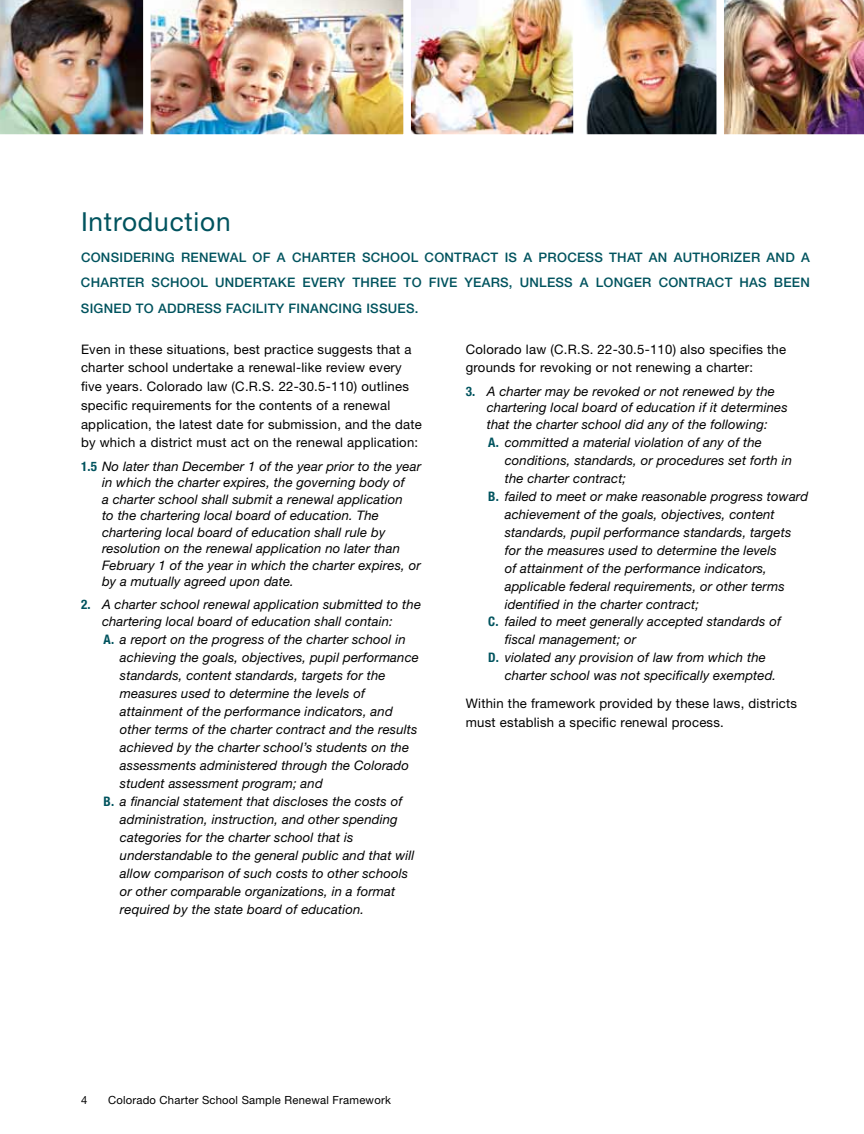
<style>
.page{position:relative;width:864px;height:1134px;background:#fff}
.page>*{position:absolute;margin:0;border:0;box-sizing:border-box;transform-origin:0 0}
.t1{font:26.25px "Helvetica Neue";letter-spacing:.03em;color:#00535e}
.t2{font:italic 13.2px/16.5px "Helvetica Neue";letter-spacing:.01em;color:#000}
.t3{font:13.2px/18.8px "Helvetica Neue";letter-spacing:.02em;color:#000}
.t4{font:500 13.2px/25.5px "Helvetica Neue";letter-spacing:.02em;color:#00535e;text-align:justify}
.t5{font:11.25px "Helvetica Neue";letter-spacing:.02em;color:#000}
.s1{font-weight:700;font-style:normal;font-stretch:condensed;color:#00535e}
</style>
<div class="page">
<img style="left:0;top:0;width:864px;height:135px">
<h1 class="t1" style="left:81px;top:206px;width:151px">I ntroduction</h1>
<p class="t4" style="left:81px;top:244px;width:730px">CONSIDERING RENEWAL OF A CHARTER SCHOOL CONTRACT IS A PROCESS THAT AN AUTHORIZER AND A CHARTER SCHOOL UNDERTAKE EVERY THREE TO FIVE YEARS, UNLESS A LONGER CONTRACT HAS BEEN SIGNED TO ADDRESS FACILITY FINANCING ISSUES.</p>
<p class="t3" style="left:81px;top:339px;width:342px">Even in these situations, best practice suggests that a charter school undertake a renewal-like review every five years. Colorado law (C.R.S. 22-30.5-110) outlines specific requirements for the contents of a renewal application, the latest date for submission, and the date by which a district must act on the renewal application:</p>
<p class="t2" style="left:102px;top:457px;width:321px;text-indent:-21px"><span class="s1">1.5</span> No later than December 1 of the year prior to the year in which the charter expires, the governing body of<br>a charter school shall submit a renewal application<br>to the chartering local board of education. The chartering local board of education shall rule by resolution on the renewal application no later than February 1 of the year in which the charter expires, or by a mutually agreed upon date.</p>
<p class="t2" style="left:81px;top:596px;width:342px;text-align:center"><span class="s1">2.</span> A charter school renewal application submitted to the chartering local board of education shall contain:</p>
<p class="t2" style="left:103px;top:631px;width:304px"><span class="s1">A.</span> a report on the progress of the charter school in</p>
<p class="t2" style="left:120px;top:649px;width:300px">achieving the goals, objectives, pupil performance</p>
<p class="t2" style="left:120px;top:667px;width:267px">standards, content standards, targets for the</p>
<p class="t2" style="left:120px;top:685px;width:246px">measures used to determine the levels of</p>
<p class="t2" style="left:120px;top:703px;width:274px">attainment of the performance indicators, and</p>
<p class="t2" style="left:120px;top:721px;width:299px">other terms of the charter contract and the results</p>
<p class="t2" style="left:120px;top:739px;width:291px">achieved by the charter school’s students on the</p>
<p class="t2" style="left:120px;top:757px;width:291px">assessments administered through the Colorado</p>
<p class="t2" style="left:120px;top:775px;width:204px">student assessment program; and</p>
<p class="t2" style="left:103px;top:793px;width:300px"><span class="s1">B.</span> a financial statement that discloses the costs of</p>
<p class="t2" style="left:120px;top:811px;width:279px">administration, instruction, and other spending</p>
<p class="t2" style="left:120px;top:829px;width:235px">categories for the charter school that is</p>
<p class="t2" style="left:120px;top:847px;width:296px">understandable to the general public and that will</p>
<p class="t2" style="left:120px;top:865px;width:290px">allow comparison of such costs to other schools</p>
<p class="t2" style="left:120px;top:883px;width:277px">or other comparable organizations, in a format</p>
<p class="t2" style="left:120px;top:901px;width:246px">required by the state board of education.</p>
<p class="t3" style="left:466px;top:339px;width:322px">Colorado law (C.R.S. 22-30.5-110) also specifies the grounds for revoking or not renewing a charter:</p>
<p class="t2" style="left:487px;top:382px;width:302px;text-indent:-21px"><span class="s1">3.</span> A charter may be revoked or not renewed by the chartering local board of education if it determines that the charter school did any of the following:</p>
<p class="t2" style="left:488px;top:433px;width:275px"><span class="s1">A.</span> committed a material violation of any of the</p>
<p class="t2" style="left:505px;top:451px;width:289px">conditions, standards, or procedures set forth in</p>
<p class="t2" style="left:505px;top:469px;width:123px">the charter contract;</p>
<p class="t2" style="left:488px;top:487px;width:321px"><span class="s1">B.</span> failed to meet or make reasonable progress toward</p>
<p class="t2" style="left:505px;top:505px;width:272px">achievement of the goals, objectives, content</p>
<p class="t2" style="left:505px;top:523px;width:288px">standards, pupil performance standards, targets</p>
<p class="t2" style="left:505px;top:541px;width:274px">for the measures used to determine the levels</p>
<p class="t2" style="left:505px;top:559px;width:264px">of attainment of the performance indicators,</p>
<p class="t2" style="left:505px;top:577px;width:281px">applicable federal requirements, or other terms</p>
<p class="t2" style="left:505px;top:595px;width:196px">identified in the charter contract;</p>
<p class="t2" style="left:488px;top:613px;width:294px"><span class="s1">C.</span> failed to meet generally accepted standards of</p>
<p class="t2" style="left:505px;top:631px;width:133px">fiscal management; or</p>
<p class="t2" style="left:488px;top:649px;width:279px"><span class="s1">D.</span> violated any provision of law from which the</p>
<p class="t2" style="left:505px;top:667px;width:273px">charter school was not specifically exempted.</p>
<p class="t3" style="left:466px;top:694px;width:333px">Within the framework provided by these laws, districts must establish a specific renewal process.</p>
<p class="t5" style="left:81px;top:1094px;width:8px">4</p>
<p class="t5" style="left:108px;top:1094px;width:284px">Colorado Charter School Sample Renewal Framework</p>
</div>
